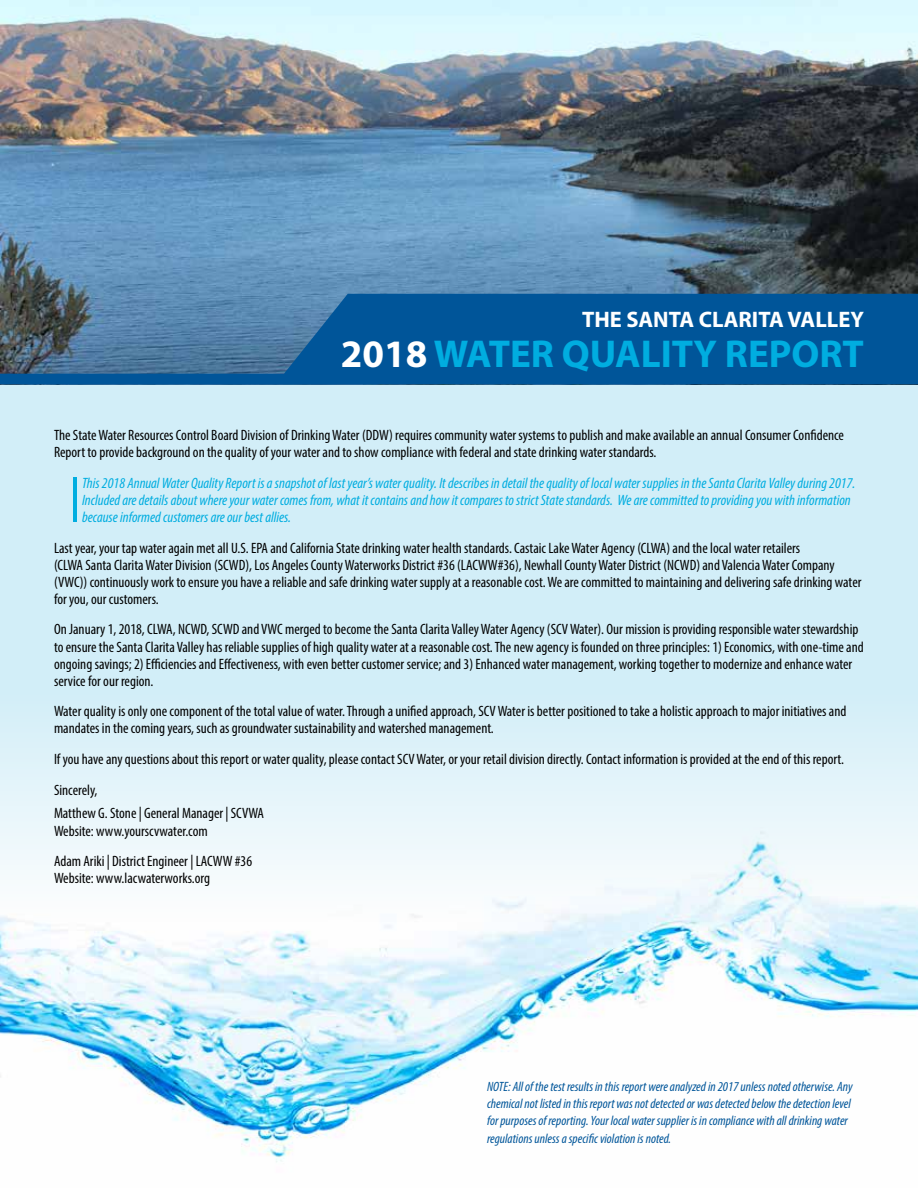
<style>
.page{position:relative;width:918px;height:1188px;background:#fff}
.page>*{position:absolute;margin:0;border:0;box-sizing:border-box;transform-origin:0 0}
.t1{font:300 65.7px "Myriad Pro";color:#00ade0}
.t2{font:700 39px "Myriad Pro";color:#00ade0}
.t3{font:700 22.5px "Myriad Pro";color:#fff}
.t4{font:condensed 15px/17.1px "Myriad Pro";color:#000}
.t5{font:italic condensed 15px/17.1px "Myriad Pro";color:#00ade0}
.t6{font:italic condensed 13.5px/17.1px "Myriad Pro";color:#059}
.s1{color:#fff}
</style>
<div class="page">
<div style="left:0;top:301px;width:918px;height:887px;background:#d2eef8"></div>
<img style="left:0;top:748px;width:918px;height:440px">
<img style="left:0;top:0;width:918px;height:294px">
<svg style="left:0;top:294px;width:918px;height:90px;background:#185f97"></svg>
<h3 class="t3" style="left:582px;top:304px;width:283px">THE SANTA CLARITA VALLEY</h3>
<h2 class="t2" style="left:341px;top:329px;width:525px"><span class="s1">2018</span> WATER QUALITY REPORT</h2>
<p class="t4" style="left:54px;top:426px;width:792px">The State Water Resources Control Board Division of Drinking Water (DDW) requires community water systems to publish and make available an annual Consumer Confidence<br>Report to provide background on the quality of your water and to show compliance with federal and state drinking water standards.</p>
<h1 class="t1" style="left:68px;top:464px;width:15px">I</h1>
<p class="t5" style="left:82px;top:474px;width:775px">This 2018 Annual Water Quality Report is a snapshot of last year’s water quality. It describes in detail the quality of local water supplies in the Santa Clarita Valley during 2017.<br>Included are details about where your water comes from, what it contains and how it compares to strict State standards. We are committed to providing you with information because informed customers are our best allies.</p>
<p class="t4" style="left:54px;top:539px;width:809px">Last year, your tap water again met all U.S. EPA and California State drinking water health standards. Castaic Lake Water Agency (CLWA) and the local water retailers<br>(CLWA Santa Clarita Water Division (SCWD), Los Angeles County Waterworks District #36 (LACWW#36), Newhall County Water District (NCWD) and Valencia Water Company (VWC)) continuously work to ensure you have a reliable and safe drinking water supply at a reasonable cost. We are committed to maintaining and delivering safe drinking water for you, our customers.</p>
<p class="t4" style="left:54px;top:621px;width:811px">On January 1, 2018, CLWA, NCWD, SCWD and VWC merged to become the Santa Clarita Valley Water Agency (SCV Water). Our mission is providing responsible water stewardship to ensure the Santa Clarita Valley has reliable supplies of high quality water at a reasonable cost. The new agency is founded on three principles: 1) Economics, with one-time and ongoing savings; 2) Efficiencies and Effectiveness, with even better customer service; and 3) Enhanced water management, working together to modernize and enhance water service for our region.</p>
<p class="t4" style="left:54px;top:703px;width:794px">Water quality is only one component of the total value of water. Through a unified approach, SCV Water is better positioned to take a holistic approach to major initiatives and mandates in the coming years, such as groundwater sustainability and watershed management.</p>
<p class="t4" style="left:54px;top:744px;width:792px;line-height:30.6px">If you have any questions about this report or water quality, please contact SCV Water, or your retail division directly. Contact information is provided at the end of this report.<br>Sincerely,</p>
<p class="t4" style="left:54px;top:805px;width:212px">Matthew G. Stone | General Manager | SCVWA<br>Website: www.yourscvwater.com</p>
<p class="t4" style="left:54px;top:852px;width:200px">Adam Ariki | District Engineer | LACWW #36<br>Website: www.lacwaterworks.org</p>
<p class="t6" style="left:487px;top:1078px;width:367px">NOTE: All of the test results in this report were analyzed in 2017 unless noted otherwise. Any chemical not listed in this report was not detected or was detected below the detection level for purposes of reporting. Your local water supplier is in compliance with all drinking water regulations unless a specific violation is noted.</p>
</div>
